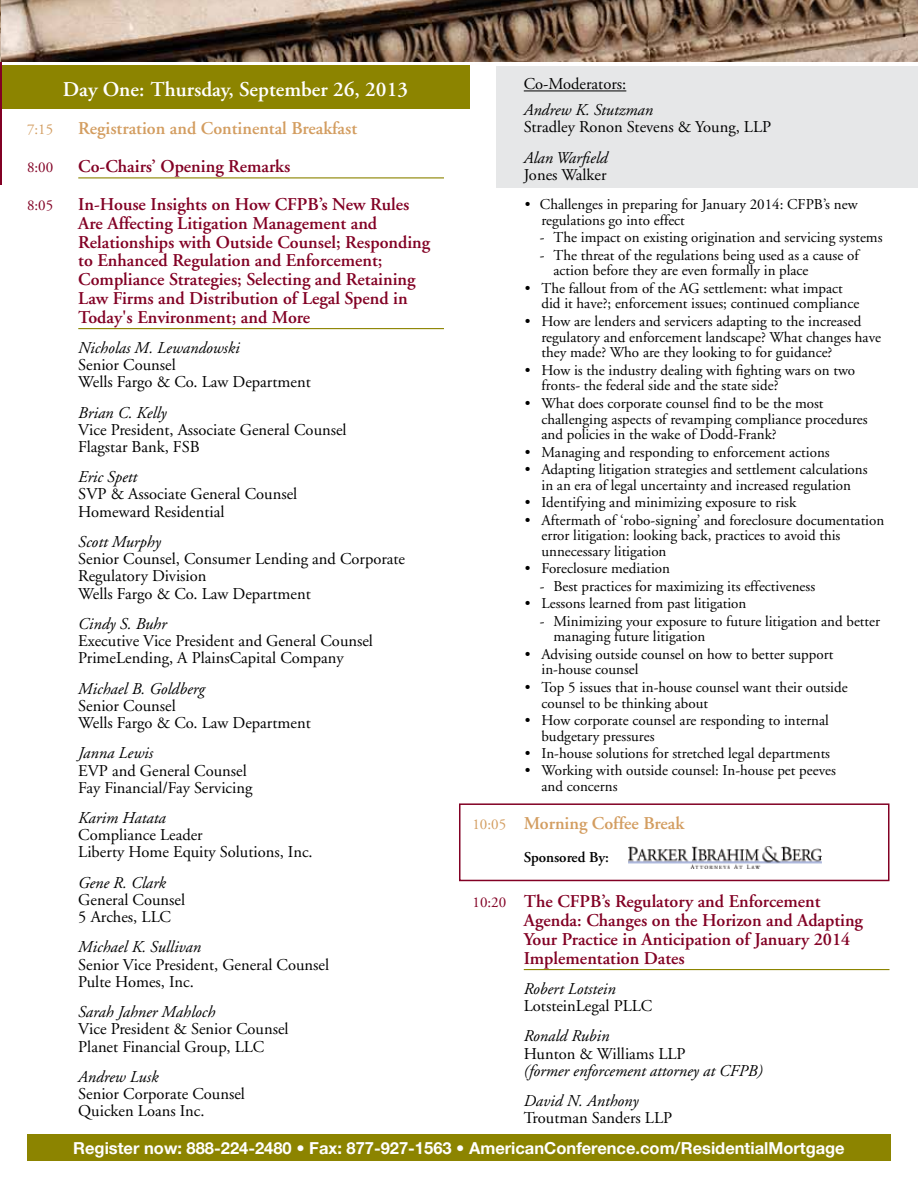
<style>
.page{position:relative;width:918px;height:1188px;background:#fff}
.page>*{position:absolute;margin:0;border:0;box-sizing:border-box;transform-origin:0 0}
.t1{font:600 21px "Adobe Garamond";color:#fff}
.t2{font:600 18px/18.8px "Adobe Garamond";color:#820024}
.t3{font:600 18px "Adobe Garamond";color:#d39d60}
.t4{font:16.5px/17.2px "Adobe Garamond";color:#000}
.t5{font:italic 16.5px/30.2px "Adobe Garamond";color:#000}
.t6{font:700 16.5px "Helvetica Neue";color:#fff}
.t7{font:15px/15.8px "Adobe Garamond";color:#000}
.t8{font:600 15px "Adobe Garamond";color:#000}
.t9{font:15px "Adobe Garamond";color:#820024}
.t10{font:15px "Adobe Garamond";color:#d39d60}
.s1{font-weight:400;font-size:15px}
</style>
<div class="page">
<div style="left:496px;top:66px;width:422px;height:122px;background:#e6e7e8"></div>
<div style="left:459px;top:803px;width:430px;height:78px;border:2px solid #820024"></div>
<div style="left:3px;top:65px;width:467px;height:44px;background:#8c8400"></div>
<div style="left:27px;top:1134px;width:864px;height:27px;background:#8c8400"></div>
<hr style="left:78px;top:177px;width:366px;height:1px;background:#8c8400">
<hr style="left:78px;top:328px;width:366px;height:1px;background:#8c8400">
<hr style="left:524px;top:91px;width:102px;height:1px;background:#000">
<hr style="left:524px;top:969px;width:365px;height:1px;background:#8c8400">
<hr style="left:0;top:61px;width:1px;height:123px;background:#820024">
<img style="left:0;top:0;width:918px;height:62px">
<img style="left:629px;top:847px;width:193px;height:21px">
<h1 class="t1" style="left:63px;top:77px;width:347px">Day One: Thursday, September 26, 2013</h1>
<p class="t10" style="left:27px;top:121px;width:28px">7:15</p>
<p class="t3" style="left:78px;top:118px;width:280px">Registration and Continental Breakfast</p>
<p class="t9" style="left:27px;top:159px;width:28px">8:00</p>
<p class="t2" style="left:78px;top:157px;width:213px">Co-Chairs’ Opening Remarks</p>
<p class="t9" style="left:27px;top:197px;width:28px">8:05</p>
<p class="t2" style="left:78px;top:195px;width:353px">In-House Insights on How CFPB’s New Rules Are Affecting Litigation Management and Relationships with Outside Counsel; Responding to Enhanced Regulation and Enforcement; Compliance Strategies; Selecting and Retaining Law Firms and Distribution of Legal Spend in Today's Environment; and More</p>
<p class="t5" style="left:78px;top:333px;width:163px">Nicholas M. Lewandowski</p>
<p class="t4" style="left:78px;top:357px;width:234px">Senior Counsel<br>Wells Fargo &amp; Co. Law Department</p>
<p class="t5" style="left:78px;top:398px;width:90px">Brian C. Kelly</p>
<p class="t4" style="left:78px;top:421px;width:270px">Vice President, Associate General Counsel<br>Flagstar Bank, FSB</p>
<p class="t5" style="left:78px;top:462px;width:61px">Eric Spett</p>
<p class="t4" style="left:78px;top:486px;width:221px">SVP &amp; Associate General Counsel<br>Homeward Residential</p>
<p class="t5" style="left:78px;top:527px;width:84px">Scott Murphy</p>
<p class="t4" style="left:78px;top:551px;width:328px">Senior Counsel, Consumer Lending and Corporate<br>Regulatory Division<br>Wells Fargo &amp; Co. Law Department</p>
<p class="t5" style="left:78px;top:609px;width:90px">Cindy S. Buhr</p>
<p class="t4" style="left:78px;top:633px;width:296px">Executive Vice President and General Counsel<br>PrimeLending, A PlainsCapital Company</p>
<p class="t5" style="left:78px;top:674px;width:128px">Michael B. Goldberg</p>
<p class="t4" style="left:78px;top:697px;width:234px">Senior Counsel<br>Wells Fargo &amp; Co. Law Department</p>
<p class="t5" style="left:78px;top:739px;width:76px">Janna Lewis</p>
<p class="t4" style="left:78px;top:762px;width:176px">EVP and General Counsel<br>Fay Financial/Fay Servicing</p>
<p class="t5" style="left:78px;top:803px;width:89px">Karim Hatata</p>
<p class="t4" style="left:78px;top:827px;width:236px">Compliance Leader<br>Liberty Home Equity Solutions, Inc.</p>
<p class="t5" style="left:78px;top:868px;width:89px">Gene R. Clark</p>
<p class="t4" style="left:78px;top:891px;width:108px">General Counsel<br>5 Arches, LLC</p>
<p class="t5" style="left:78px;top:933px;width:124px">Michael K. Sullivan</p>
<p class="t4" style="left:78px;top:956px;width:252px">Senior Vice President, General Counsel<br>Pulte Homes, Inc.</p>
<p class="t5" style="left:78px;top:997px;width:138px">Sarah Jahner Mahloch</p>
<p class="t4" style="left:78px;top:1021px;width:212px">Vice President &amp; Senior Counsel<br>Planet Financial Group, LLC</p>
<p class="t5" style="left:78px;top:1062px;width:82px">Andrew Lusk</p>
<p class="t4" style="left:78px;top:1086px;width:168px">Senior Corporate Counsel<br>Quicken Loans Inc.</p>
<p class="t4" style="left:524px;top:76px;width:104px">Co-Moderators:</p>
<p class="t5" style="left:524px;top:95px;width:131px">Andrew K. Stutzman</p>
<p class="t4" style="left:524px;top:119px;width:249px">Stradley Ronon Stevens &amp; Young, LLP</p>
<p class="t5" style="left:524px;top:143px;width:86px">Alan Warfield</p>
<p class="t4" style="left:524px;top:166px;width:84px">Jones Walker</p>
<p class="t7" style="left:541px;top:197px;width:318px;text-indent:-17px">• Challenges in preparing for January 2014: CFPB’s new regulations go into effect</p>
<p class="t7" style="left:540px;top:230px;width:344px">- The impact on existing origination and servicing systems</p>
<p class="t7" style="left:553px;top:247px;width:307px;text-indent:-13px">- The threat of the regulations being used as a cause of action before they are even formally in place</p>
<p class="t7" style="left:541px;top:281px;width:319px;text-indent:-16px">• The fallout from of the AG settlement: what impact did it have?; enforcement issues; continued compliance</p>
<p class="t7" style="left:541px;top:314px;width:341px;text-indent:-17px">• How are lenders and servicers adapting to the increased regulatory and enforcement landscape? What changes have they made? Who are they looking to for guidance?</p>
<p class="t7" style="left:541px;top:362px;width:315px;text-indent:-17px">• How is the industry dealing with fighting wars on two fronts- the federal side and the state side?</p>
<p class="t7" style="left:541px;top:396px;width:328px;text-indent:-17px">• What does corporate counsel find to be the most challenging aspects of revamping compliance procedures and policies in the wake of Dodd-Frank?</p>
<p class="t7" style="left:525px;top:444px;width:306px">• Managing and responding to enforcement actions</p>
<p class="t7" style="left:525px;top:462px;width:344px;text-align:center">• Adapting litigation strategies and settlement calculations in an era of legal uncertainty and increased regulation</p>
<p class="t7" style="left:525px;top:495px;width:273px">• Identifying and minimizing exposure to risk</p>
<p class="t7" style="left:541px;top:512px;width:344px;text-indent:-17px">• Aftermath of ‘robo-signing’ and foreclosure documentation error litigation: looking back, practices to avoid this unnecessary litigation</p>
<p class="t7" style="left:525px;top:561px;width:147px">• Foreclosure mediation</p>
<p class="t7" style="left:540px;top:579px;width:277px">- Best practices for maximizing its effectiveness</p>
<p class="t7" style="left:525px;top:596px;width:223px">• Lessons learned from past litigation</p>
<p class="t7" style="left:553px;top:613px;width:328px;text-indent:-13px">- Minimizing your exposure to future litigation and better managing future litigation</p>
<p class="t7" style="left:541px;top:646px;width:293px;text-indent:-17px">• Advising outside counsel on how to better support in-house counsel</p>
<p class="t7" style="left:541px;top:680px;width:308px;text-indent:-17px">• Top 5 issues that in-house counsel want their outside counsel to be thinking about</p>
<p class="t7" style="left:541px;top:713px;width:289px;text-indent:-17px">• How corporate counsel are responding to internal budgetary pressures</p>
<p class="t7" style="left:525px;top:746px;width:307px">• In-house solutions for stretched legal departments</p>
<p class="t7" style="left:541px;top:763px;width:296px;text-indent:-17px">• Working with outside counsel: In-house pet peeves and concerns</p>
<p class="t3" style="left:472px;top:814px;width:213px"><span class="s1">10:05</span> Morning Coffee Break</p>
<p class="t8" style="left:524px;top:849px;width:87px">Sponsored By:</p>
<p class="t2" style="left:524px;top:893px;width:341px;text-indent:-51px"><span class="s1">10:20</span> The CFPB’s Regulatory and Enforcement Agenda: Changes on the Horizon and Adapting Your Practice in Anticipation of January 2014<br>Implementation Dates</p>
<p class="t5" style="left:524px;top:974px;width:94px">Robert Lotstein</p>
<p class="t4" style="left:524px;top:998px;width:130px">LotsteinLegal PLLC</p>
<p class="t5" style="left:524px;top:1022px;width:87px">Ronald Rubin</p>
<p class="t4" style="left:524px;top:1045px;width:163px">Hunton &amp; Williams LLP</p>
<p class="t5" style="left:524px;top:1056px;width:240px">(former enforcement attorney at CFPB)<br>David N. Anthony</p>
<p class="t4" style="left:524px;top:1110px;width:150px">Troutman Sanders LLP</p>
<p class="t6" style="left:73px;top:1138px;width:773px">Register now: 888-224-2480 • Fax: 877-927-1563 • AmericanConference.com/ResidentialMortgage</p>
</div>
